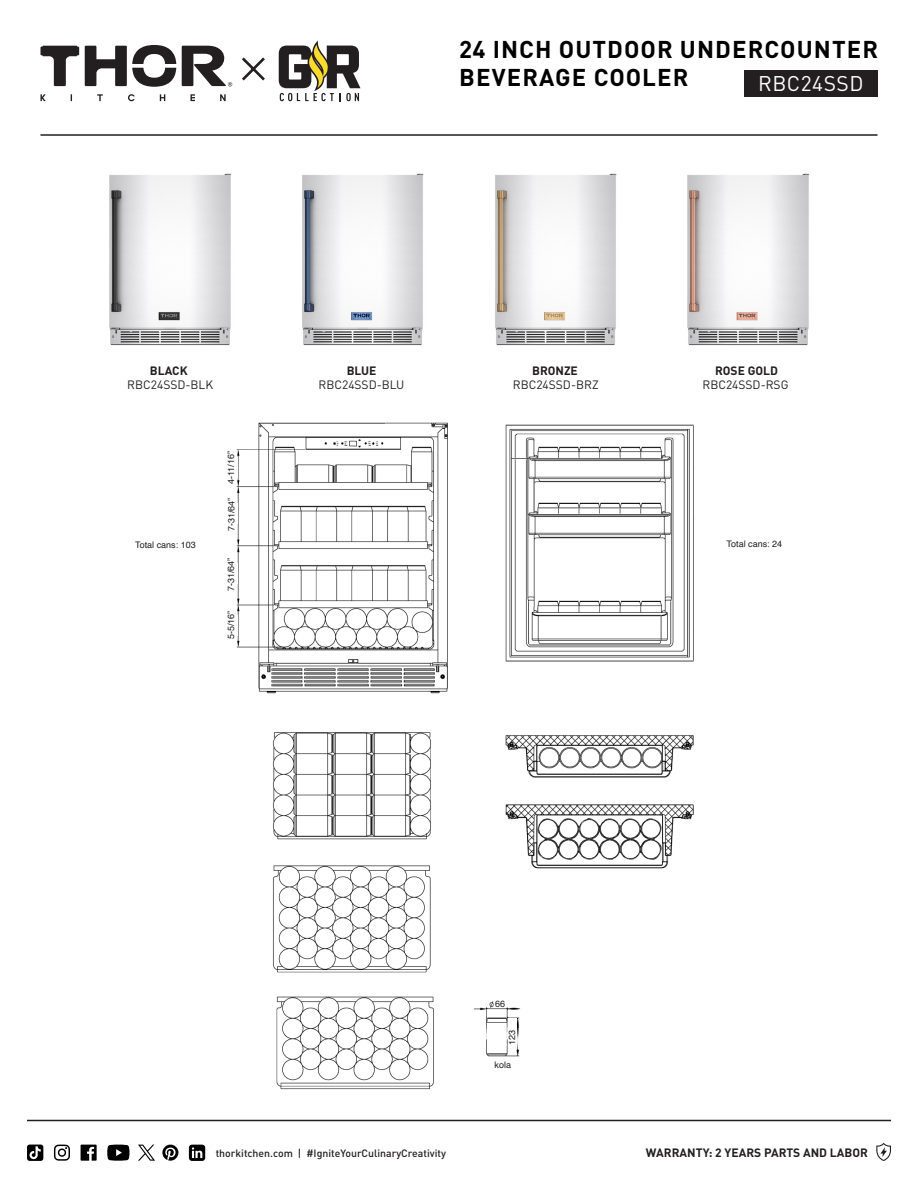
<style>
.page{position:relative;width:918px;height:1188px;background:#fff}
.page>*{position:absolute;margin:0;border:0;box-sizing:border-box;transform-origin:0 0}
.t1{font:700 24px/28.8px "DIN Pro";letter-spacing:.045em;color:#000}
.t2{font:21px "DIN Pro";letter-spacing:.025em;color:#fff}
.t3{font:700 12px "DIN Pro";color:#231f20}
.t4{font:12px "DIN Pro";color:#231f20}
.t5{font:500 10.5px "DIN Pro";color:#231f20}
.t6{font:9px "Helvetica";color:#231f20}
</style>
<div class="page">
<svg style="left:27px;top:1145px;width:16px;height:16px"></svg>
<svg style="left:189px;top:1145px;width:16px;height:16px"></svg>
<svg style="left:138px;top:1145px;width:17px;height:16px"></svg>
<svg style="left:54px;top:1145px;width:16px;height:16px"></svg>
<svg style="left:81px;top:1145px;width:16px;height:16px"></svg>
<svg style="left:107px;top:1145px;width:22px;height:16px"></svg>
<svg style="left:162px;top:1145px;width:16px;height:16px"></svg>
<svg style="left:876px;top:1143px;width:15px;height:18px"></svg>
<hr style="left:27px;top:1120px;width:864px;height:1px;background:#231f20">
<svg style="left:242px;top:57px;width:23px;height:24px"></svg>
<svg style="left:279px;top:40px;width:81px;height:61px"></svg>
<svg style="left:41px;top:94px;width:5px;height:7px"></svg>
<svg style="left:97px;top:94px;width:6px;height:7px"></svg>
<svg style="left:128px;top:94px;width:7px;height:7px"></svg>
<svg style="left:160px;top:94px;width:5px;height:7px"></svg>
<svg style="left:190px;top:94px;width:5px;height:7px"></svg>
<svg style="left:220px;top:94px;width:6px;height:7px"></svg>
<svg style="left:85px;top:45px;width:91px;height:42px"></svg>
<svg style="left:182px;top:46px;width:50px;height:41px"></svg>
<svg style="left:40px;top:46px;width:39px;height:40px"></svg>
<div style="left:744px;top:70px;width:134px;height:27px;background:#231f20"></div>
<hr style="left:40px;top:134px;width:838px;height:2px;background:#231f20">
<img style="left:109px;top:173px;width:123px;height:173px">
<img style="left:302px;top:173px;width:122px;height:173px">
<img style="left:495px;top:173px;width:122px;height:173px">
<img style="left:687px;top:173px;width:123px;height:173px">
<img style="left:236px;top:422px;width:458px;height:668px">
<div style="left:221px;top:458px;width:17px;height:20px;background:#fff"></div>
<div style="left:221px;top:503px;width:17px;height:20px;background:#fff"></div>
<div style="left:221px;top:564px;width:17px;height:20px;background:#fff"></div>
<div style="left:221px;top:616px;width:17px;height:20px;background:#fff"></div>
<div style="left:473px;top:1059px;width:69px;height:19px;background:#fff"></div>
<div style="left:494px;top:999px;width:11px;height:9px;background:#fff"></div>
<div style="left:509px;top:1018px;width:8px;height:26px;background:#fff"></div>
<p class="t1" style="left:459px;top:32px;width:421px">24 INCH OUTDOOR UNDERCOUNTER<br>BEVERAGE COOLER</p>
<p class="t2" style="left:758px;top:67px;width:107px">RBC24SSD</p>
<p class="t3" style="left:150px;top:361px;width:39px">BLACK</p>
<p class="t3" style="left:347px;top:361px;width:31px">BLUE</p>
<p class="t3" style="left:532px;top:361px;width:47px">BRONZE</p>
<p class="t3" style="left:715px;top:361px;width:64px">ROSE GOLD</p>
<p class="t4" style="left:319px;top:376px;width:87px">RBC24SSD-BLU</p>
<p class="t4" style="left:513px;top:376px;width:87px">RBC24SSD-BRZ</p>
<p class="t4" style="left:702px;top:376px;width:88px">RBC24SSD-RSG</p>
<p class="t4" style="left:127px;top:376px;width:87px">RBC24SSD-BLK</p>
<p class="t6" style="left:135px;top:537px;width:62px">Total cans: 103</p>
<p class="t6" style="left:224px;top:484px;width:34px;rotate:-90deg">4-11/16”</p>
<p class="t6" style="left:224px;top:531px;width:35px;rotate:-90deg">7-31/64”</p>
<p class="t6" style="left:224px;top:591px;width:35px;rotate:-90deg">7-31/64”</p>
<p class="t6" style="left:224px;top:639px;width:30px;rotate:-90deg">5-5/16”</p>
<p class="t6" style="left:727px;top:537px;width:57px">Total cans: 24</p>
<p class="t6" style="left:494px;top:1058px;width:18px;rotate:-1deg">kola</p>
<p class="t5" style="left:216px;top:1145px;width:232px">thorkitchen.com | #IgniteYourCulinaryCreativity</p>
<h3 class="t3" style="left:646px;top:1143px;width:224px">WARRANTY: 2 YEARS PARTS AND LABOR</h3>
</div>
